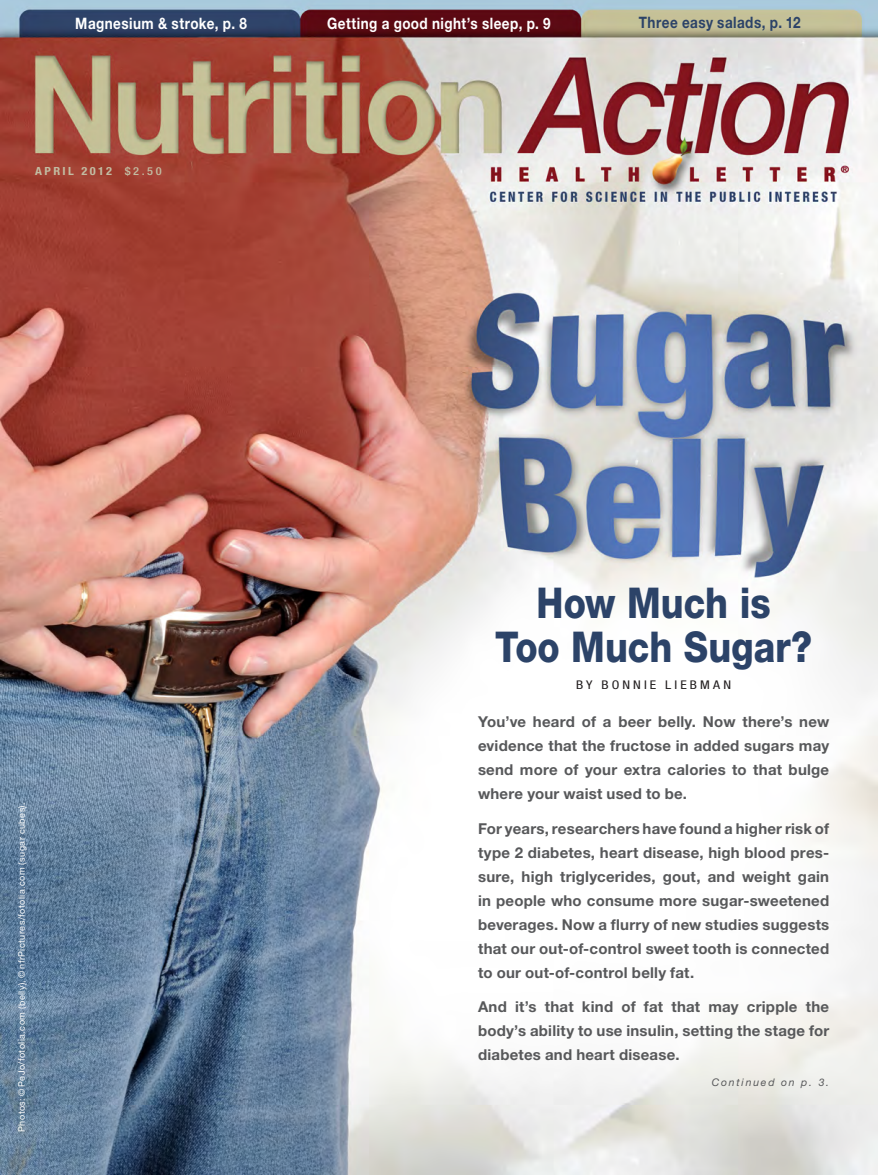
<style>
.page{position:relative;width:878px;height:1175px;background:#fff}
.page>*{position:absolute;margin:0;border:0;box-sizing:border-box;transform-origin:0 0}
.CS_BIG_BOX_HEAD{font:800 42.45px/43.5px "Helvetica Neue LT Std";color:#2c4368;text-align:center;scale:.86 1}
.t1{font:700 15.75px "Helvetica Neue LT Std";letter-spacing:.035em;color:#fff;scale:.86 1}
.t2{font:700 15.75px "Helvetica Neue LT Std";letter-spacing:.03em;color:#2c4368;scale:.86 1}
.CS_Intro{font:700 15px/24px "Helvetica Neue LT Std";letter-spacing:.015em;color:#57585a;text-align:justify}
.CS_intro__2{font:condensed 12px "Helvetica Neue LT Std";letter-spacing:.225em;color:#231f20;scale:1.15 1}
.CS-Date_and_price{font:700 condensed 11.25px "Helvetica Neue LT Std";letter-spacing:.2em;color:#c2bda3;scale:1.1 1}
.t3{font:italic 10.5px "Helvetica Neue LT Std";letter-spacing:.17em;color:#57585a}
.CS_credit{font:9px "Helvetica Neue LT Std";letter-spacing:.05em;color:#fff}
.s1{font-weight:500;font-size:10.95px}
</style>
<div class="page">
<img style="left:0;top:0;width:878px;height:1174px">
<p class="t1" style="left:75px;top:14px;width:201px">Magnesium &amp; stroke, p. 8</p>
<p class="t1" style="left:327px;top:14px;width:261px">Getting a good night’s sleep, p. 9</p>
<p class="t2" style="left:639px;top:13px;width:189px">Three easy salads, p. 12</p>
<p class="CS-Date_and_price" style="left:35px;top:164px;width:117px">APRIL 2012 <span class="s1">$2.50</span></p>
<p class="CS_credit" style="left:16px;top:1131px;width:331px;rotate:-90deg">Photos: © PeJo/fotolia.com (belly), © nfrPictures/fotolia.com (sugar cubes).</p>
<p class="CS_BIG_BOX_HEAD" style="left:495px;top:581px;width:370px">How Much is<br>Too Much Sugar?</p>
<p class="CS_intro__2" style="left:576px;top:678px;width:136px">BY BONNIE LIEBMAN</p>
<p class="CS_Intro" style="left:478px;top:709px;width:352px">You’ve heard of a beer belly. Now there’s new evidence that the fructose in added sugars may send more of your extra calories to that bulge where your waist used to be.</p>
<p class="CS_Intro" style="left:478px;top:816px;width:353px">For years, researchers have found a higher risk of type 2 diabetes, heart disease, high blood pres&shy;sure, high triglycerides, gout, and weight gain in people who consume more sugar-sweetened beverages. Now a flurry of new studies suggests that our out-of-control sweet tooth is connected to our out-of-control belly fat.</p>
<p class="CS_Intro" style="left:478px;top:994px;width:353px">And it’s that kind of fat that may cripple the body’s ability to use insulin, setting the stage for diabetes and heart disease.</p>
<p class="t3" style="left:711px;top:1076px;width:119px">Continued on p. 3.</p>
</div>
